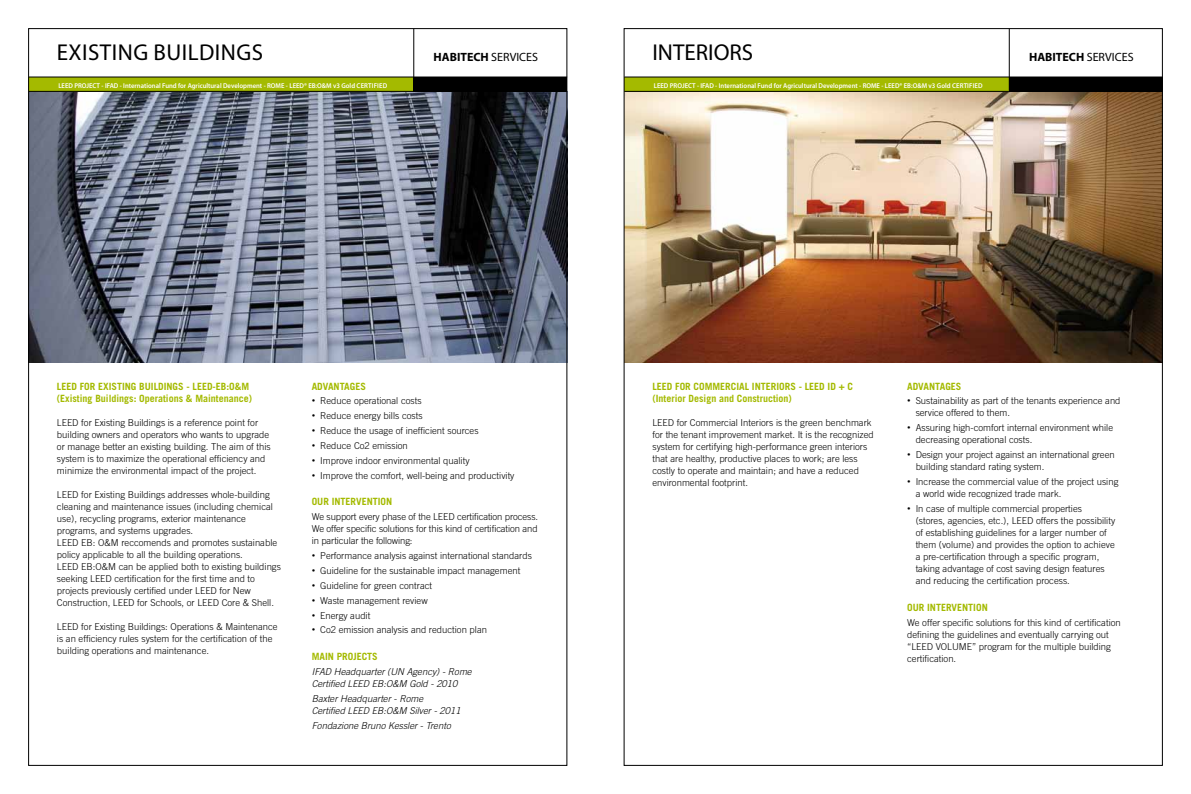
<style>
.page{position:relative;width:1191px;height:794px;background:#fff}
.page>*{position:absolute;margin:0;border:0;box-sizing:border-box;transform-origin:0 0}
.t1{font:23px "Myriad Pro";color:#000}
.t2{font:700 12px "Myriad Pro";color:#000}
.t3{font:700 10px/12px "Trade Gothic";color:#a4ba00}
.t4{font:300 9.5px/12px "Trade Gothic";color:#000}
.t5{font:italic 300 9.5px/12px "Trade Gothic";color:#000}
.t6{font:600 7px "Myriad Pro";color:#fff;scale:.95 1}
.s1{font-weight:400}
.s2{font-family:"Dax";font-weight:500;font-size:10px}
</style>
<div class="page">
<img style="left:626px;top:92px;width:534px;height:270px">
<img style="left:30px;top:92px;width:535px;height:270px">
<div style="left:624px;top:77px;width:538px;height:14px;background:#a4ba00"></div>
<hr style="left:1009px;top:29px;width:1px;height:62px;background:#000">
<hr style="left:624px;top:77px;width:538px;height:1px;background:#000">
<hr style="left:624px;top:91px;width:538px;height:1px;background:#000">
<div style="left:28px;top:77px;width:539px;height:14px;background:#a4ba00"></div>
<hr style="left:413px;top:29px;width:1px;height:62px;background:#000">
<hr style="left:29px;top:77px;width:538px;height:1px;background:#000">
<hr style="left:29px;top:91px;width:538px;height:1px;background:#000">
<div style="left:1009px;top:77px;width:153px;height:14px;background:#000"></div>
<div style="left:413px;top:77px;width:154px;height:14px;background:#000"></div>
<h1 class="t1" style="left:57px;top:38px;width:36px">EXISTIN</h1>
<h1 class="t1" style="left:133px;top:38px;width:129px">G BUILDINGS</h1>
<p class="t6" style="left:58px;top:81px;width:319px">LEED PROJECT - IFAD - International Fund for Agricultural Development - ROME - LEED® EB:O&amp;M v3 Gold certified</p>
<p class="t2" style="left:433px;top:49px;width:106px">HABITECH <span class="s1">SERVICES</span></p>
<h1 class="t1" style="left:652px;top:38px;width:102px">INTERIORS</h1>
<p class="t6" style="left:654px;top:81px;width:319px">LEED PROJECT - IFAD - International Fund for Agricultural Development - ROME - LEED® EB:O&amp;M v3 Gold certified</p>
<p class="t2" style="left:1029px;top:49px;width:106px">HABITECH <span class="s1">SERVICES</span></p>
<p class="t3" style="left:57px;top:380px;width:197px">LEED FOR EXISTING BUILDINGS - LEED-EB:O&amp;M (Existing Buildings: Operations &amp; Maintenance)</p>
<p class="t4" style="left:57px;top:416px;width:215px">Leed for Existing B uildings is a reference point for building owners and operators who wants to upgrade or manage better an existing building. The aim of this system is to maximize the operational efficiency and minimize the environmental impact of the project.</p>
<p class="t4" style="left:57px;top:488px;width:225px">Leed for Existing B uildings addresses whole-building cleaning and maintenance issues (including chemical use), recycling programs, exterior maintenance programs, and systems upgrades.<br>Leed eb: o&amp;m reccomends and promotes sustainable policy applicable to all the building operations.<br>Leed eb:o&amp;M can be applied both to existing buildings seeking leed certification for the first time and to projects previously certified under leed for New Construction, LEED</p>
<p class="t4" style="left:137px;top:596px;width:67px">for Schools, or LEED</p>
<p class="t4" style="left:222px;top:596px;width:54px">Core &amp; Shell.</p>
<p class="t4" style="left:57px;top:620px;width:222px">Leed for Existing B uildings: Operations &amp; Maintenance is an efficiency rules system for the certification of the building operations and maintenance.</p>
<p class="t3" style="left:312px;top:380px;width:7px">advantages</p>
<p class="t4" style="left:312px;top:395px;width:111px"><span class="s2">•</span> Reduce operational costs</p>
<p class="t4" style="left:312px;top:410px;width:112px"><span class="s2">•</span> Reduce energy bills costs</p>
<p class="t4" style="left:312px;top:424px;width:168px"><span class="s2">•</span> Reduce the usage of inefficient sources</p>
<p class="t4" style="left:312px;top:439px;width:98px"><span class="s2">•</span> Reduce co2 emission</p>
<p class="t4" style="left:312px;top:454px;width:159px"><span class="s2">•</span> Improve indoor environmental quality</p>
<p class="t4" style="left:312px;top:469px;width:204px"><span class="s2">•</span> Improve the comfort, well-being and productivity</p>
<p class="t3" style="left:312px;top:496px;width:82px">OUR INTERVENTION</p>
<p class="t4" style="left:312px;top:511px;width:228px;text-align:justify">We support every phase of the leed certification process.<br>We offer specific solutions for this kind of certification and in particular the following:</p>
<p class="t4" style="left:312px;top:549px;width:222px"><span class="s2">•</span> Performance analysis against international standards</p>
<p class="t4" style="left:312px;top:564px;width:210px"><span class="s2">•</span> Guideline for the sustainable impact management</p>
<p class="t4" style="left:312px;top:579px;width:122px"><span class="s2">•</span> Guideline for green contract</p>
<p class="t4" style="left:312px;top:594px;width:117px"><span class="s2">•</span> Waste management review</p>
<p class="t4" style="left:312px;top:609px;width:60px"><span class="s2">•</span> Energy audit</p>
<p class="t4" style="left:312px;top:624px;width:177px"><span class="s2">•</span> Co2 emission analysis and reduction plan</p>
<p class="t3" style="left:312px;top:650px;width:68px">MAIN PROJECTS</p>
<p class="t5" style="left:312px;top:665px;width:161px">IFAD Headquarter (UN Agency) - Rome<br>Certified LEED EB:O&amp;M Gold - 2010</p>
<p class="t5" style="left:312px;top:692px;width:150px">Baxter Headquarter - Rome<br>Certified LEED EB:O&amp;M Silver - 2011</p>
<p class="t5" style="left:312px;top:719px;width:141px">Fondazione Bruno Kessler - Trento</p>
<p class="t3" style="left:652px;top:380px;width:202px">LEED FOR COMMERCIAL INTERIORS - LEED ID + C (Interior Design and Construction)</p>
<p class="t4" style="left:652px;top:416px;width:223px">Leed for Commercial Interiors is the green benchmark for the tenant improvement market. It is the recognized system for certifying high-performance green interiors that are healthy, productive places to work; are less costly to operate and maintain; and have a reduced environmental footprint.</p>
<p class="t3" style="left:907px;top:380px;width:56px">ADVANTAGES</p>
<p class="t4" style="left:915px;top:395px;width:206px;text-indent:-9px"><span class="s2">•</span> Sustainability as part of the tenants experience and service offered to them.</p>
<p class="t4" style="left:915px;top:422px;width:199px;text-indent:-9px"><span class="s2">•</span> Assuring high-comfort internal environment while decreasing operational costs.</p>
<p class="t4" style="left:915px;top:448px;width:200px;text-indent:-9px"><span class="s2">•</span> Design your project against an international green building standard rating system.</p>
<p class="t4" style="left:915px;top:475px;width:204px;text-indent:-9px"><span class="s2">•</span> Increase the commercial value of the project using a world wide recognized trade mark.</p>
<p class="t4" style="left:915px;top:502px;width:201px;text-indent:-9px"><span class="s2">•</span> In case of multiple commercial properties<br>(stores, agencies, etc.), Leed offers the possibility of establishing guidelines for a larger number of them (volume) and provides the option to achieve a pre-certification through a specific program, taking advantage of cost saving design features and reducing the certification process.</p>
<p class="t3" style="left:907px;top:601px;width:82px">OUR INTERVENTION</p>
<p class="t4" style="left:907px;top:616px;width:215px">We offer specific solutions for this kind of certification defining the guidelines and eventually carrying out “leed vo lume” program for the multiple building certification.</p>
</div>
